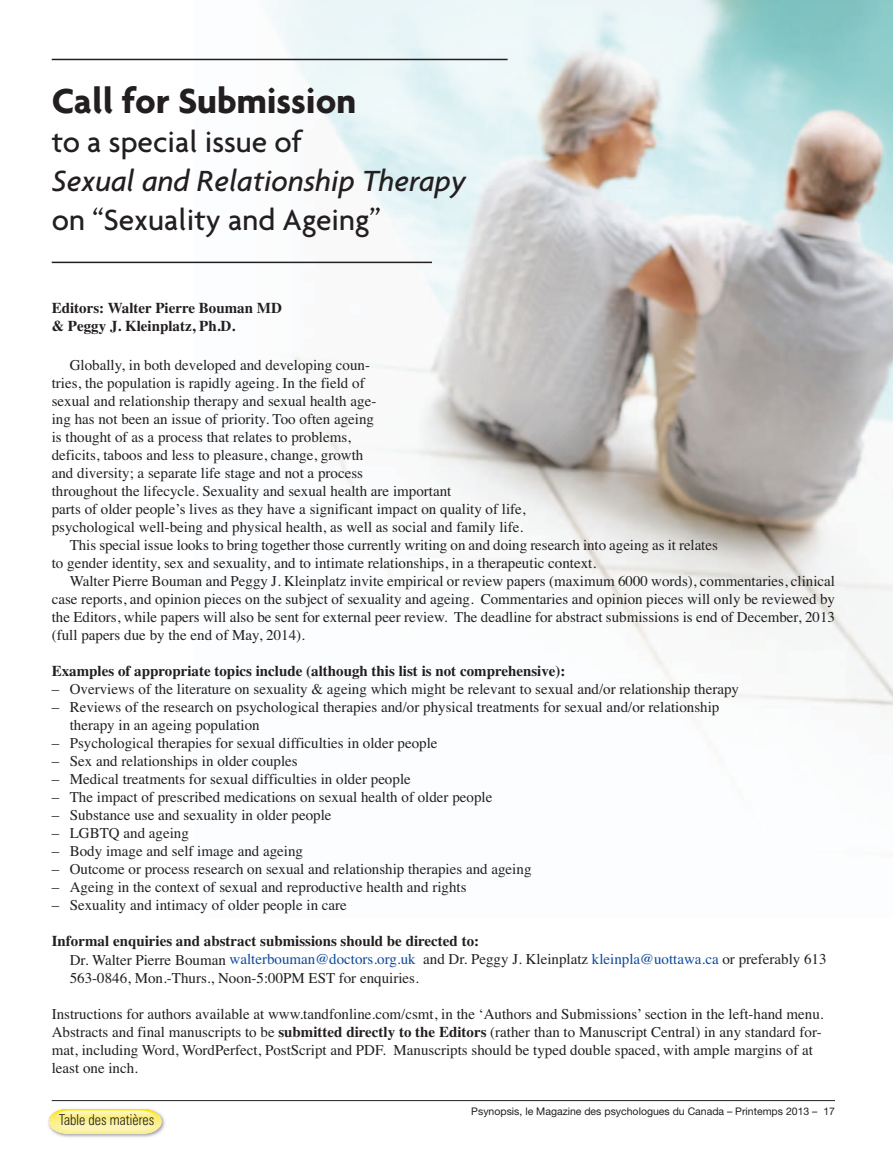
<style>
.page{position:relative;width:893px;height:1151px;background:#fff}
.page>*{position:absolute;margin:0;border:0;box-sizing:border-box;transform-origin:0 0}
.t1{font:700 37.5px "Agenda";color:#231f20}
.t2{font:500 31.5px "Agenda";color:#231f20}
.t3{font:italic 500 31.5px "Agenda";color:#231f20}
.t4{font:15px/18px "Times";color:#231f20}
.t5{font:700 15px/18px "Times";color:#231f20}
.t6{font:300 condensed 15px "Zurich BT";color:#231f20;scale:.94 1}
.t7{font:10.5px "Helvetica Neue";color:#231f20}
.s1{font-weight:700}
.s2{color:#0f499d}
</style>
<div class="page">
<img style="left:195px;top:0;width:698px;height:854px">
<hr style="left:52px;top:1100px;width:783px;height:1px;background:#231f20">
<img style="left:48px;top:1116px;width:117px;height:21px">
<svg style="left:49px;top:1109px;width:113px;height:24px;background:#faef98"></svg>
<hr style="left:52px;top:59px;width:455px;height:1px;background:#231f20">
<hr style="left:52px;top:261px;width:380px;height:2px;background:#231f20">
<h1 class="t1" style="left:52px;top:87px;width:306px">Call for Submission</h1>
<h2 class="t2" style="left:52px;top:130px;width:252px">to a special issue of</h2>
<h2 class="t3" style="left:52px;top:169px;width:416px">Sexual and Relationship Therapy</h2>
<h2 class="t2" style="left:52px;top:208px;width:331px">on “Sexuality and Ageing”</h2>
<p class="t5" style="left:52px;top:300px;width:232px">Editors: Walter Pierre Bouman MD &amp; Peggy J. Kleinplatz, Ph.D.</p>
<p class="t4" style="left:70px;top:357px;width:302px">Globally, in both developed and developing coun-</p>
<p class="t4" style="left:52px;top:375px;width:314px">tries, the population is rapidly ageing. In the field of</p>
<p class="t4" style="left:52px;top:393px;width:326px">sexual and relationship therapy and sexual health age-</p>
<p class="t4" style="left:52px;top:411px;width:324px">ing has not been an issue of priority. Too often ageing</p>
<p class="t4" style="left:52px;top:429px;width:301px">is thought of as a process that relates to problems,</p>
<p class="t4" style="left:52px;top:447px;width:313px">deficits, taboos and less to pleasure, change, growth</p>
<p class="t4" style="left:52px;top:465px;width:313px">and diversity; a separate life stage and not a process</p>
<p class="t4" style="left:52px;top:483px;width:401px">throughout the lifecycle. Sexuality and sexual health are important</p>
<p class="t4" style="left:52px;top:501px;width:475px">parts of older people’s lives as they have a significant impact on quality of life,</p>
<p class="t4" style="left:52px;top:519px;width:473px">psychological well-being and physical health, as well as social and family life.</p>
<p class="t4" style="left:70px;top:537px;width:649px">This special issue looks to bring together those currently writing on and doing research into ageing as it relates</p>
<p class="t4" style="left:52px;top:555px;width:546px">to gender identity, sex and sexuality, and to intimate relationships, in a therapeutic context.</p>
<p class="t4" style="left:70px;top:573px;width:767px">Walter Pierre Bouman and Peggy J. Kleinplatz invite empirical or review papers (maximum 6000 words), commentaries, clinical</p>
<p class="t4" style="left:52px;top:591px;width:784px">case reports, and opinion pieces on the subject of sexuality and ageing. Commentaries and opinion pieces will only be reviewed by</p>
<p class="t4" style="left:52px;top:609px;width:785px">the Editors, while papers will also be sent for external peer review. The deadline for abstract submissions is end of December, 2013</p>
<p class="t4" style="left:52px;top:627px;width:255px">(full papers due by the end of May, 2014).</p>
<p class="t5" style="left:52px;top:663px;width:515px">Examples of appropriate topics include (although this list is not comprehensive):</p>
<p class="t4" style="left:52px;top:681px;width:689px">– Overviews of the literature on sexuality &amp; ageing which might be relevant to sexual and/or relationship therapy</p>
<p class="t4" style="left:70px;top:699px;width:651px;text-indent:-18px">– Reviews of the research on psychological therapies and/or physical treatments for sexual and/or relationship therapy in an ageing population</p>
<p class="t4" style="left:52px;top:735px;width:387px">– Psychological therapies for sexual difficulties in older people</p>
<p class="t4" style="left:52px;top:753px;width:247px">– Sex and relationships in older couples</p>
<p class="t4" style="left:52px;top:771px;width:360px">– Medical treatments for sexual difficulties in older people</p>
<p class="t4" style="left:52px;top:789px;width:442px">– The impact of prescribed medications on sexual health of older people</p>
<p class="t4" style="left:52px;top:807px;width:281px">– Substance use and sexuality in older people</p>
<p class="t4" style="left:52px;top:825px;width:139px">– LGBTQ and ageing</p>
<p class="t4" style="left:52px;top:843px;width:253px">– Body image and self image and ageing</p>
<p class="t4" style="left:52px;top:861px;width:481px">– Outcome or process research on sexual and relationship therapies and ageing</p>
<p class="t4" style="left:52px;top:879px;width:416px">– Ageing in the context of sexual and reproductive health and rights</p>
<p class="t4" style="left:52px;top:897px;width:297px">– Sexuality and intimacy of older people in care</p>
<p class="t4" style="left:70px;top:933px;width:758px;text-indent:-18px"><span class="s1">Informal enquiries and abstract submissions should be directed to:<br></span>Dr. Walter Pierre Bouman <span class="s2">walterbouman@doctors.org.uk</span> and Dr. Peggy J. Kleinplatz <span class="s2">kleinpla@uottawa.ca</span> or preferably 613<br>563-0846, Mon.-Thurs., Noon-5:00PM EST for enquiries.</p>
<p class="t4" style="left:52px;top:1005px;width:773px">Instructions for authors available at www.tandfonline.com/csmt, in the ‘Authors and Submissions’ section in the left-hand menu.<br>Abstracts and final manuscripts to be <span class="s1">submitted directly to the Editors</span> (rather than to Manuscript Central) in any standard for&shy;mat, including Word, WordPerfect, PostScript and PDF. Manuscripts should be typed double spaced, with ample margins of at least one inch.</p>
<p class="t6" style="left:59px;top:1114px;width:103px">Table des matières</p>
<p class="t7" style="left:471px;top:1107px;width:365px">Psynopsis, le Magazine des psychologues du Canada – Printemps 2013 – 17</p>
</div>
